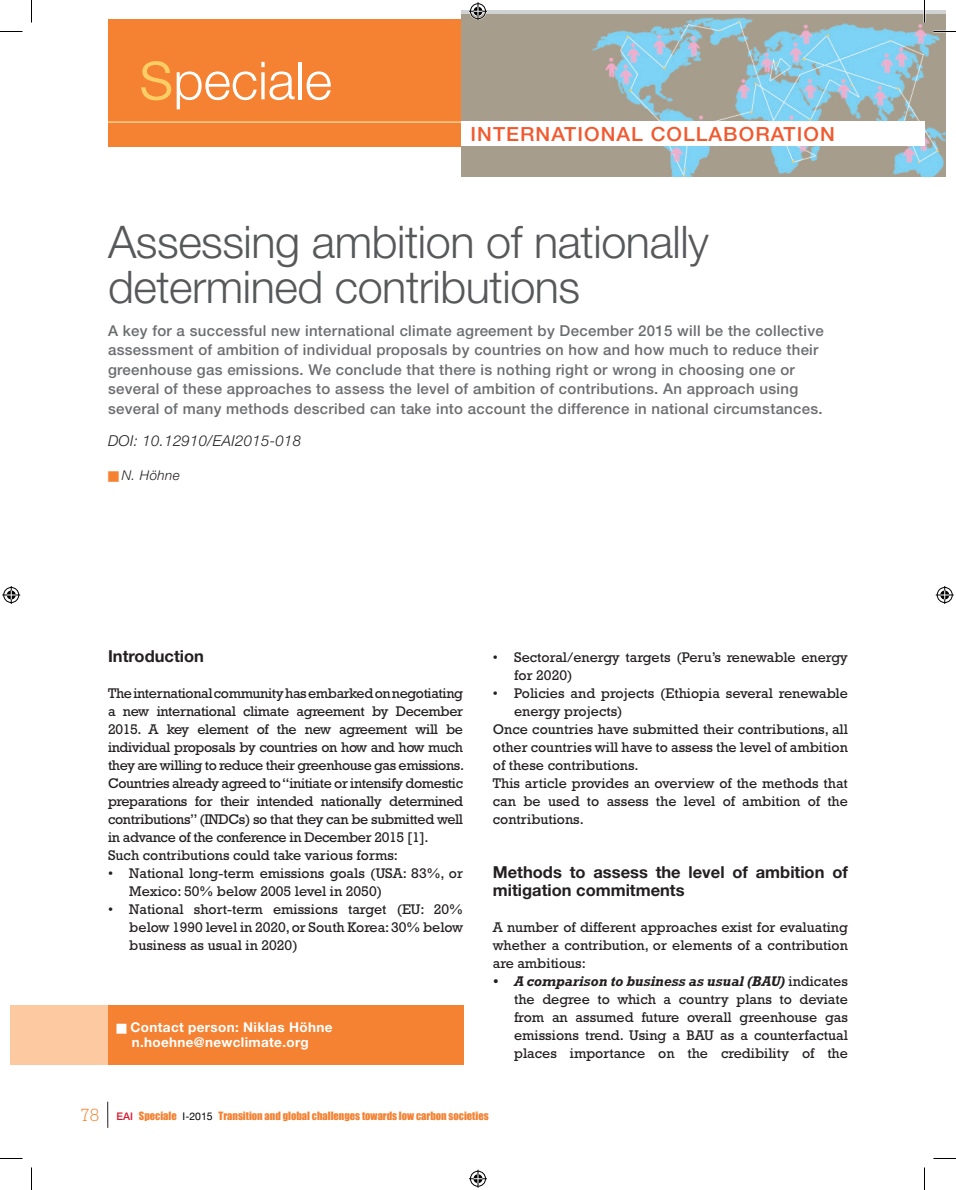
<style>
.page{position:relative;width:956px;height:1190px;background:#fff}
.page>*{position:absolute;margin:0;border:0;box-sizing:border-box;transform-origin:0 0}
.t1{font:300 52.5px "Helvetica Neue";color:#fff}
.t2{font:300 45px/45px "Helvetica Neue";letter-spacing:-.01em;color:#57585a}
.t3{font:500 19.5px "Helvetica Neue CE";letter-spacing:.05em;color:#f1592f;scale:1.05 1}
.t4{font:700 16.5px/18px "Helvetica Neue";color:#231f20}
.t5{font:500 15px/19.5px "Helvetica Neue";letter-spacing:.02em;color:#6c6d70}
.t6{font:italic 300 15px "Helvetica Neue";letter-spacing:.02em;color:#231f20}
.t7{font:14.25px/18px "Rockwell Std";color:#231f20;text-align:justify}
.t8{font:14.25px/18px "Rockwell Std";letter-spacing:-.025em;color:#231f20}
.t9{font:700 13.5px/15px "Helvetica Neue";letter-spacing:.025em;color:#fff}
.t10{font:italic 300 13.5px "Helvetica Neue";letter-spacing:.025em;color:#231f20}
.t11{font:10.5px "Impact";color:#f48232}
.s1{font-size:72px;color:#fecd64}
.s2{color:#f48232}
.s3{font-weight:700;font-style:italic}
.s4{font-family:"Rockwell Std";font-weight:300;font-size:18px}
.s5{font-family:"Helvetica Neue";font-weight:500;color:#d7162e}
.s6{font-family:"Helvetica Neue";color:#000}
</style>
<div class="page">
<svg style="left:107px;top:1101px;width:1px;height:27px"></svg>
<div style="left:108px;top:1005px;width:355px;height:60px;background:#f48232"></div>
<div style="left:10px;top:1005px;width:98px;height:60px;background:#fcc9a1"></div>
<div style="left:108px;top:19px;width:816px;height:127px;background:#f48232"></div>
<hr style="left:108px;top:122px;width:354px;height:1px;background:#fff6b8">
<div style="left:462px;top:10px;width:484px;height:166px;background:#d1d2d4"></div>
<img style="left:462px;top:14px;width:484px;height:162px">
<div style="left:462px;top:122px;width:463px;height:24px;background:#fff"></div>
<hr style="left:923px;top:0;width:2px;height:22px;background:#fff">
<svg style="left:0;top:31px;width:22px;height:1px"></svg>
<svg style="left:933px;top:31px;width:23px;height:1px"></svg>
<svg style="left:0;top:1158px;width:22px;height:1px"></svg>
<svg style="left:933px;top:1158px;width:23px;height:1px"></svg>
<svg style="left:31px;top:0;width:1px;height:22px"></svg>
<svg style="left:31px;top:1167px;width:1px;height:23px"></svg>
<svg style="left:924px;top:0;width:1px;height:22px"></svg>
<svg style="left:924px;top:1167px;width:1px;height:23px"></svg>
<svg style="left:469px;top:2px;width:18px;height:18px"></svg>
<svg style="left:469px;top:1170px;width:18px;height:18px"></svg>
<svg style="left:2px;top:586px;width:18px;height:18px"></svg>
<svg style="left:936px;top:586px;width:18px;height:18px"></svg>
<h1 class="t1" style="left:139px;top:49px;width:195px"><span class="s1">s</span>peciale</h1>
<h3 class="t3" style="left:471px;top:122px;width:348px">INTERNATIONAL COLLABORATION</h3>
<h2 class="t2" style="left:108px;top:219px;width:603px">Assessing ambition of nationally determined contributions</h2>
<p class="t5" style="left:108px;top:320px;width:717px">A key for a successful new international climate agreement by December 2015 will be the collective assessment of ambition of individual proposals by countries on how and how much to reduce their greenhouse gas emissions. We conclude that there is nothing right or wrong in choosing one or several of these approaches to assess the level of ambition of contributions. An approach using several of many methods described can take into account the difference in national circumstances.</p>
<p class="t6" style="left:108px;top:432px;width:195px">DOI: 10.12910/EAI2015-018</p>
<p class="t10" style="left:108px;top:467px;width:73px"><span class="s2">■</span> N. Höhne</p>
<p class="t4" style="left:108px;top:646px;width:97px">Introduction</p>
<p class="t8" style="left:108px;top:684px;width:358px">The international community has embarked on negotiating a new international climate agreement by December 2015. A key element of the new agreement will be individual proposals by countries on how and how much they are willing to reduce their greenhouse gas emissions.<br>Countries already agreed to “initiate or intensify domestic preparations for their intended nationally determined contributions” (INDCs) so that they can be submitted well in advance of the conference in December 2015 [1].<br>Such contributions could take various forms:</p>
<p class="t7" style="left:129px;top:864px;width:335px;text-indent:-21px">• National long-term emissions goals (USA: 83%, or<br>Mexico: 50% below 2005 level in 2050)</p>
<p class="t7" style="left:129px;top:900px;width:335px;text-indent:-21px">• National short-term emissions target (EU: 20% below 1990 level in 2020, or South Korea: 30% below business as usual in 2020)</p>
<p class="t9" style="left:132px;top:1019px;width:202px;text-indent:-15px">■ Contact person: Niklas Höhne n.hoehne@newclimate.org</p>
<p class="t7" style="left:514px;top:648px;width:335px;text-indent:-21px">• Sectoral/energy targets (Peru’s renewable energy for 2020)</p>
<p class="t7" style="left:493px;top:684px;width:357px">• Policies and projects (Ethiopia several renewable</p>
<p class="t7" style="left:514px;top:702px;width:110px">energy projects)</p>
<p class="t7" style="left:493px;top:720px;width:357px">Once countries have submitted their contributions, all</p>
<p class="t7" style="left:493px;top:738px;width:357px">other countries will have to assess the level of ambition</p>
<p class="t7" style="left:493px;top:756px;width:147px">of these contributions.</p>
<p class="t7" style="left:493px;top:774px;width:357px">This article provides an overview of the methods that</p>
<p class="t7" style="left:493px;top:791px;width:357px">can be used to assess the level of ambition of the</p>
<p class="t7" style="left:493px;top:809px;width:93px">contributions.</p>
<p class="t4" style="left:493px;top:862px;width:357px">Methods to assess the level of ambition of mitigation commitments</p>
<p class="t7" style="left:493px;top:918px;width:357px">A number of different approaches exist for evaluating whether a contribution, or elements of a contribution are ambitious:</p>
<p class="t7" style="left:514px;top:972px;width:335px;text-indent:-21px"><span class="s3">• A comparison to business as usual (BAU)</span> indicates the degree to which a country plans to deviate from an assumed future overall greenhouse gas emissions trend. Using a BAU as a counterfactual places importance on the credibility of the</p>
<p class="t11" style="left:80px;top:1107px;width:410px"><span class="s4">78</span> <span class="s5">EAI</span> Speciale <span class="s6">I-2015</span> Transition and global challenges towards low carbon societies</p>
</div>
